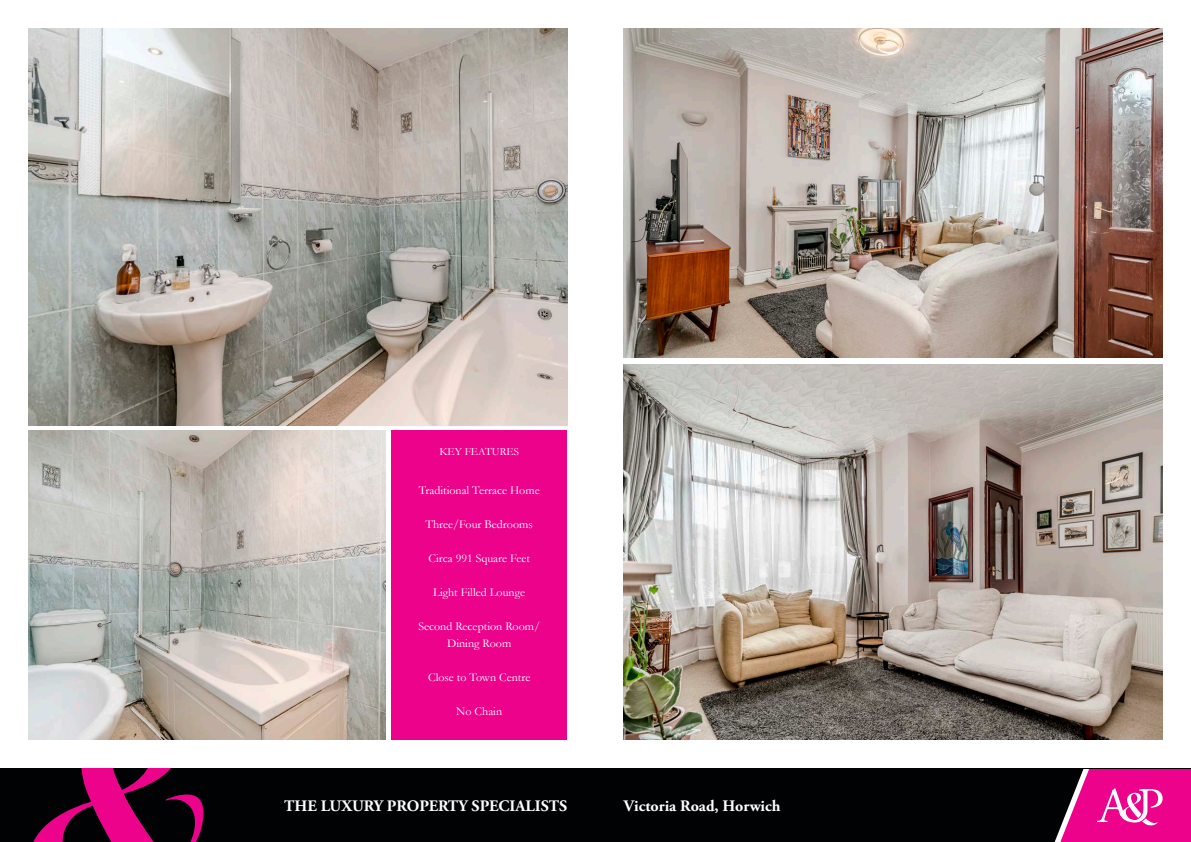
<style>
.page{position:relative;width:1191px;height:842px;background:#fff}
.page>*{position:absolute;margin:0;border:0;box-sizing:border-box;transform-origin:0 0}
.t1{font:700 16px "Adobe Garamond Pro";color:#fff}
.t2{font:12px/17px "Garamond";color:#fff;text-align:center}
.t3{font:11px "Garamond";color:#fff}
</style>
<div class="page">
<div style="left:0;top:769px;width:1191px;height:73px;background:#010203"></div>
<svg style="left:33px;top:769px;width:171px;height:73px"></svg>
<svg style="left:1054px;top:769px;width:137px;height:73px;background:#d51e89"></svg>
<img style="left:28px;top:28px;width:539px;height:397px">
<img style="left:28px;top:431px;width:358px;height:309px">
<div style="left:391px;top:431px;width:176px;height:309px;background:#ed028c"></div>
<img style="left:624px;top:364px;width:538px;height:376px">
<img style="left:624px;top:28px;width:538px;height:329px">
<p class="t3" style="left:439px;top:444px;width:81px">KEY FEATURES</p>
<p class="t2" style="left:419px;top:481px;width:122px">Traditional Terrace Home</p>
<p class="t2" style="left:425px;top:515px;width:109px">Three/Four Bedrooms</p>
<p class="t2" style="left:428px;top:549px;width:103px">Circa 991 Square Feet</p>
<p class="t2" style="left:433px;top:583px;width:94px">Light Filled Lounge</p>
<p class="t2" style="left:418px;top:617px;width:123px">Second Reception Room/<br>Dining Room</p>
<p class="t2" style="left:428px;top:668px;width:104px">Close to Town Centre</p>
<p class="t2" style="left:456px;top:702px;width:47px">No Chain</p>
<p class="t1" style="left:284px;top:797px;width:284px">THE LUXURY PROPERTY SPECIALISTS</p>
<p class="t1" style="left:624px;top:797px;width:158px">Victoria Road, Horwich</p>
</div>
